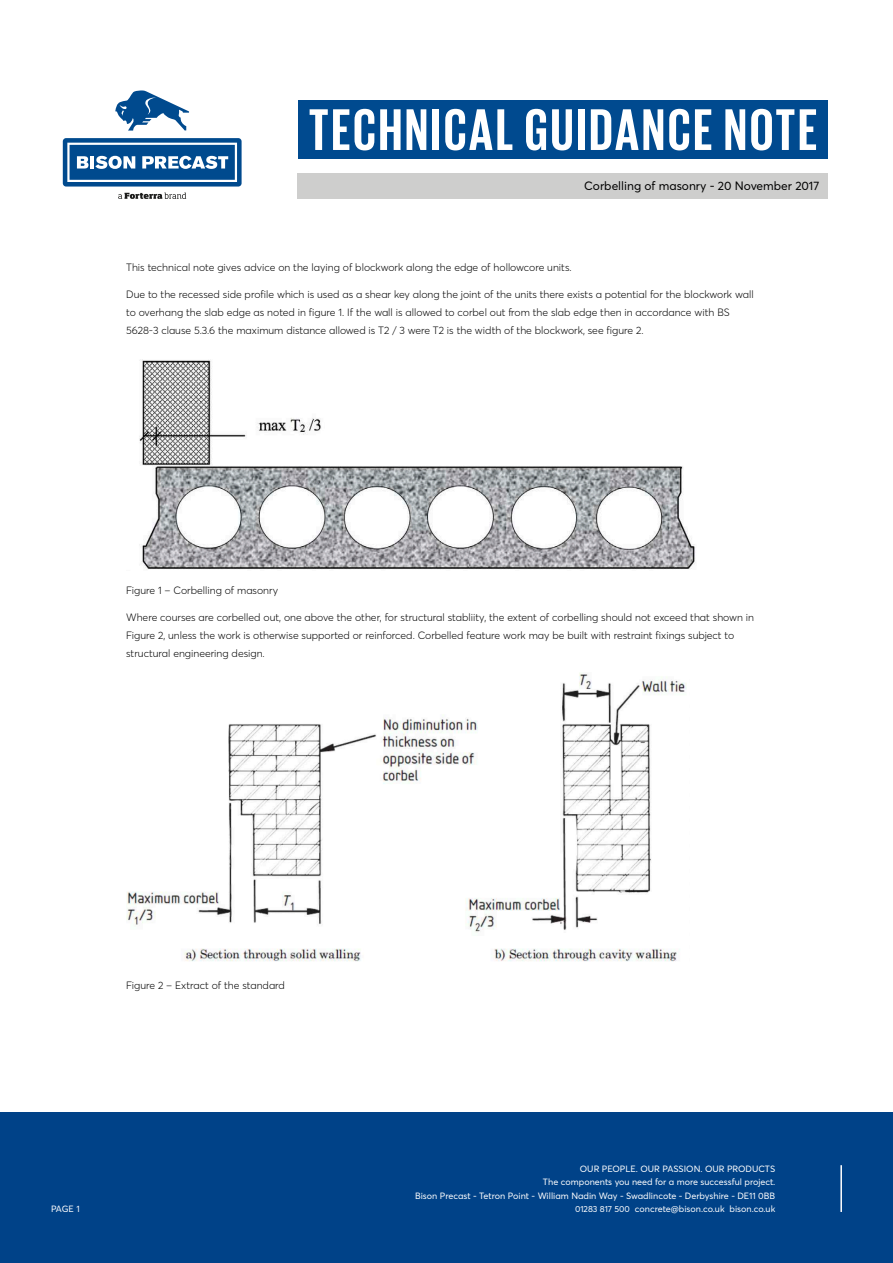
<style>
.page{position:relative;width:893px;height:1263px;background:#fff}
.page>*{position:absolute;margin:0;border:0;box-sizing:border-box;transform-origin:0 0}
.t1{font:700 60px "Giorgio Sans";letter-spacing:.05em;color:#fff}
.t2{font:12px "Averta PE";color:#000}
.t3{font:300 10.5px/18px "Averta PE";color:#000}
.t4{font:9px/13.4px "Averta";color:#fff;text-align:right}
.t5{font:300 9px "Averta";color:#fff}
.s1{font-size:8.7px}
</style>
<div class="page">
<div style="left:0;top:1113px;width:893px;height:150px;background:#004288"></div>
<hr style="left:840px;top:1165px;width:2px;height:47px;background:#fff">
<div style="left:298px;top:100px;width:530px;height:59px;background:#004a8f"></div>
<svg style="left:118px;top:192px;width:68px;height:7px"></svg>
<div style="left:63px;top:138px;width:179px;height:49px;background:#004a8e;border-radius:3px"></div>
<svg style="left:67px;top:143px;width:170px;height:39px"></svg>
<svg style="left:115px;top:90px;width:74px;height:41px"></svg>
<div style="left:298px;top:173px;width:530px;height:26px;background:#cececd"></div>
<img style="left:139px;top:359px;width:557px;height:211px">
<img style="left:126px;top:673px;width:561px;height:289px">
<h1 class="t1" style="left:309px;top:94px;width:510px">TECHNICAL GUIDANCE NOTE</h1>
<p class="t2" style="left:584px;top:181px;width:236px">Corbelling of masonry - 20 November 2017</p>
<p class="t3" style="left:126px;top:259px;width:447px">This technical note gives advice on the laying of blockwork along the edge of hollowcore units.</p>
<p class="t3" style="left:126px;top:286px;width:629px">Due to the recessed side profile which is used as a shear key along the joint of the units there exists a potential for the blockwork wall to overhang the slab edge as noted in figure 1. If the wall is allowed to corbel out from the slab edge then in accordance with BS<br>5628-3 clause 5.3.6 the maximum distance allowed is T2 / 3 were T2 is the width of the blockwork, see figure 2.</p>
<p class="t3" style="left:126px;top:582px;width:153px">Figure 1 – Corbelling of masonry</p>
<p class="t3" style="left:126px;top:609px;width:629px">Where courses are corbelled out, one above the other, for structural stabliity, the extent of corbelling should not exceed that shown in<br>Figure 2, unless the work is otherwise supported or reinforced. Corbelled feature work may be built with restraint fixings subject to structural engineering design.</p>
<p class="t3" style="left:126px;top:977px;width:160px">Figure 2 – Extract of the standard</p>
<p class="t4" style="left:415px;top:1162px;width:362px">OUR PEOPLE. OUR PASSION. OUR PRODUCTS<br>The components you need for a more successful project.<br>Bison Precast - Tetron Point - William Nadin Way - Swadlincote - Derbyshire - DE11 0BB <span class="s1">01283 817 500</span> concrete@bison.co.uk bison.co.uk</p>
<p class="t5" style="left:422px;top:1192px;width:304px">Bison Precast - Tetron Point - William Nadin Way - Swadlincote - Derbyshir</p>
<p class="t4" style="left:51px;top:1203px;width:30px">PAGE 1</p>
<p class="t4" style="left:544px;top:1203px;width:209px"><span class="s1">01283 817 500</span> concrete@bison.co.uk www.forterra</p>
</div>
